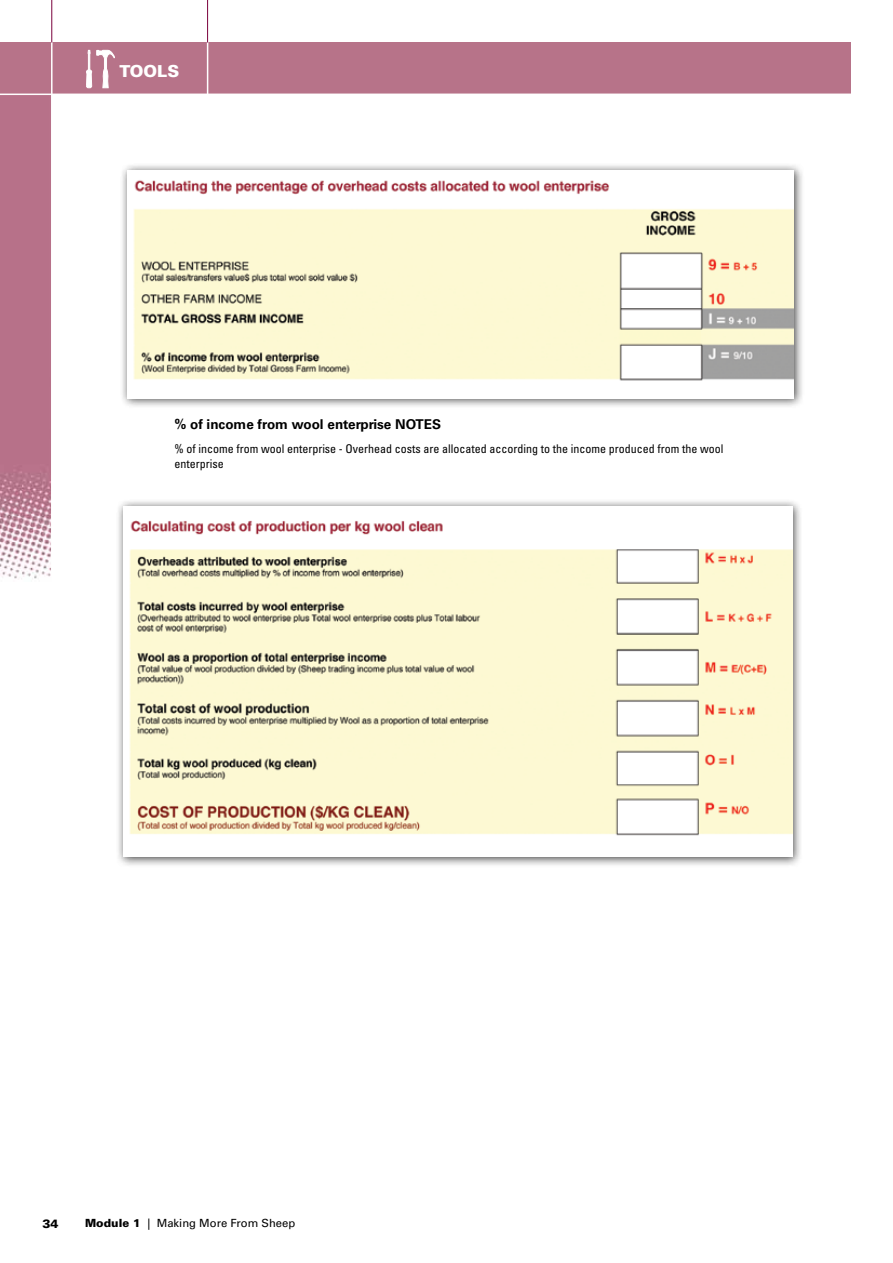
<style>
.page{position:relative;width:893px;height:1263px;background:#fff}
.page>*{position:absolute;margin:0;border:0;box-sizing:border-box;transform-origin:0 0}
.t1{font:900 16.5px "Univers";color:#fff}
.t2{font:700 13.5px "Univers";color:#000}
.t3{font:condensed 12px/15px "Univers";color:#000}
.t4{font:900 12px "Univers";color:#000}
.t5{font:11.25px "Univers";color:#000}
.s1{font-weight:900}
</style>
<div class="page">
<img style="left:0;top:95px;width:51px;height:484px">
<div style="left:0;top:43px;width:850px;height:51px;background:#b77389"></div>
<hr style="left:207px;top:42px;width:1px;height:54px;background:#fff">
<hr style="left:51px;top:39px;width:2px;height:538px;background:#fff">
<hr style="left:51px;top:0;width:1px;height:43px;background:#7a003c">
<hr style="left:207px;top:0;width:1px;height:43px;background:#7a003c">
<svg style="left:86px;top:50px;width:29px;height:38px"></svg>
<div style="left:120px;top:163px;width:684px;height:246px;background:#000;opacity:.7"></div>
<div style="left:128px;top:170px;width:666px;height:228px;background:#fff"></div>
<img style="left:133px;top:180px;width:661px;height:201px">
<div style="left:116px;top:499px;width:687px;height:368px;background:#000;opacity:.7"></div>
<div style="left:123px;top:506px;width:669px;height:351px;background:#fff"></div>
<img style="left:129px;top:520px;width:663px;height:316px">
<h1 class="t1" style="left:119px;top:61px;width:61px">TOOLS</h1>
<p class="t2" style="left:174px;top:416px;width:268px">% of income from wool enterprise NOTES</p>
<p class="t3" style="left:174px;top:441px;width:551px">% of income from wool enterprise - Overhead costs are allocated according to the income produced from the wool enterprise</p>
<p class="t4" style="left:43px;top:1216px;width:18px">34</p>
<p class="t5" style="left:85px;top:1217px;width:212px"><span class="s1">Module 1</span> | Making More From Sheep</p>
</div>
